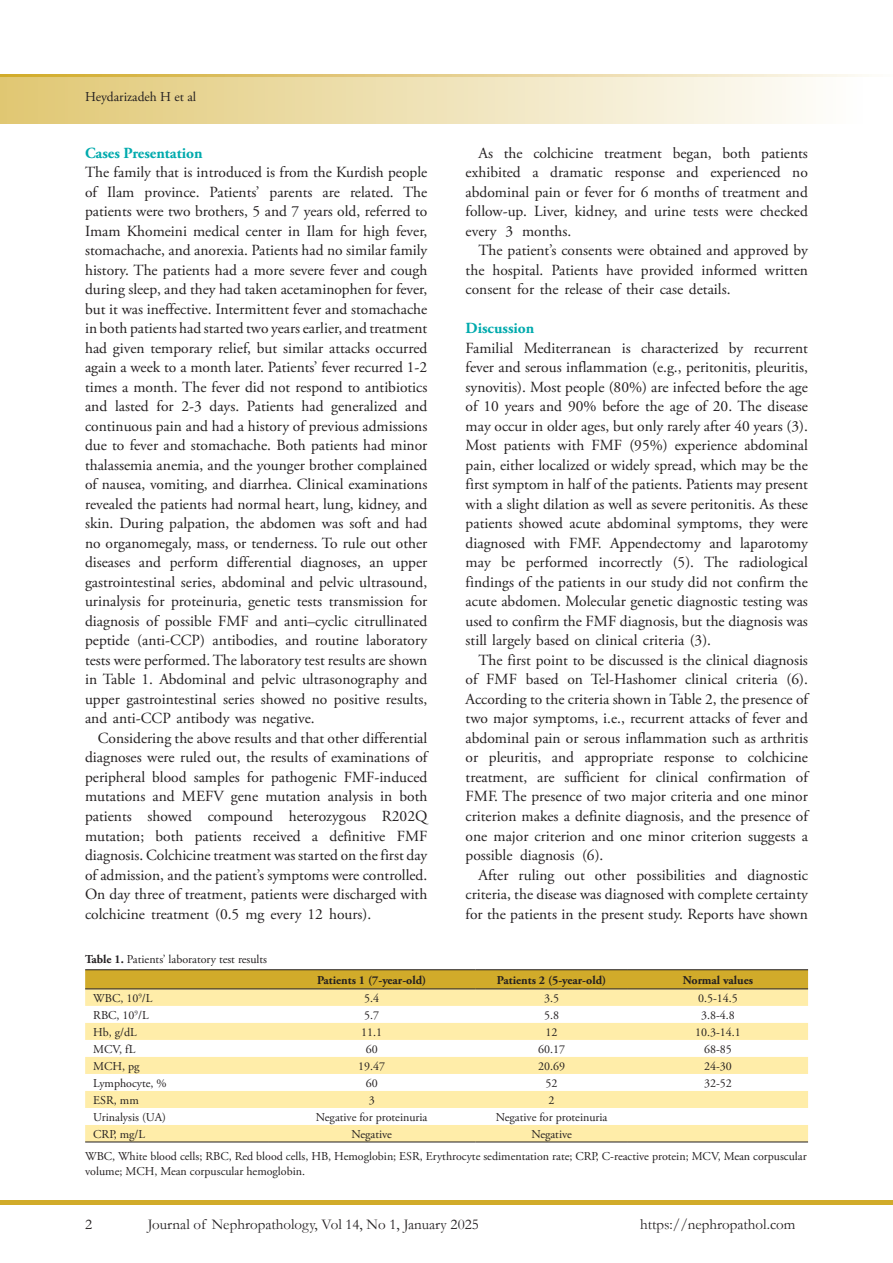
<style>
.page{position:relative;width:893px;height:1263px;background:#fff}
.page>*{position:absolute;margin:0;border:0;box-sizing:border-box;transform-origin:0 0}
.t1{font:15.45px/19.5px "Adobe Garamond Pro";color:#231f20;text-align:justify}
.Body_Text{font:700 15.45px "Adobe Garamond Pro";color:#00aaad}
.t2{font:15px "Garamond";color:#231f20}
.t3{font:13.5px "Adobe Garamond Pro";color:#231f20}
.t4{font:12px/15px "Adobe Garamond Pro";color:#231f20}
.t5{font:700 12px "Adobe Garamond Pro";color:#231f20}
.s1{font-weight:700}
</style>
<div class="page">
<div style="left:0;top:77px;width:893px;height:46px;background:linear-gradient(to right,#e0c773,#fff)"></div>
<hr style="left:0;top:1200px;width:893px;height:4px;background:#d1ab2a">
<hr style="left:892px;top:77px;width:1px;height:46px;background:#d1ab2a">
<svg style="left:0;top:75px;width:862px;height:2px;background:#e5cf8b"></svg>
<div style="left:85px;top:970px;width:723px;height:18px;background:#d1ab2a"></div>
<svg style="left:85px;top:989px;width:723px;height:152px;fill:#ffeda9"></svg>
<hr style="left:85px;top:969px;width:183px;height:1px;background:#231f20">
<hr style="left:268px;top:969px;width:207px;height:1px;background:#231f20">
<hr style="left:475px;top:969px;width:153px;height:1px;background:#231f20">
<hr style="left:628px;top:969px;width:180px;height:1px;background:#231f20">
<hr style="left:85px;top:988px;width:183px;height:1px;background:#231f20">
<hr style="left:268px;top:988px;width:207px;height:1px;background:#231f20">
<hr style="left:475px;top:988px;width:153px;height:1px;background:#231f20">
<hr style="left:628px;top:988px;width:180px;height:1px;background:#231f20">
<hr style="left:85px;top:1141px;width:183px;height:1px;background:#231f20">
<hr style="left:268px;top:1141px;width:207px;height:1px;background:#231f20">
<hr style="left:475px;top:1141px;width:153px;height:1px;background:#231f20">
<hr style="left:628px;top:1141px;width:180px;height:1px;background:#231f20">
<p class="t3" style="left:85px;top:89px;width:113px">Heydarizadeh H et al</p>
<p class="Body_Text" style="left:85px;top:144px;width:119px">Cases Presentation</p>
<p class="t1" style="left:85px;top:163px;width:344px">The family that is introduced is from the Kurdish people of Ilam province. Patients’ parents are related. The patients were two brothers, 5 and 7 years old, referred to Imam Khomeini medical center in Ilam for high fever, stomachache, and anorexia. Patients had no similar family history. The patients had a more severe fever and cough during sleep, and they had taken acetaminophen for fever, but it was ineffective. Intermittent fever and stomachache in both patients had started two years earlier, and treatment had given temporary relief, but similar attacks occurred again a week to a month later. Patients’ fever recurred 1-2 times a month. The fever did not respond to antibiotics and lasted for 2-3 days. Patients had generalized and continuous pain and had a history of previous admissions due to fever and stomachache. Both patients had minor thalassemia anemia, and the younger brother complained of nausea, vomiting, and diarrhea. Clinical examinations revealed the patients had normal heart, lung, kidney, and skin. During palpation, the abdomen was soft and had no organomegaly, mass, or tenderness. To rule out other diseases and perform differential diagnoses, an upper gastrointestinal series, abdominal and pelvic ultrasound, urinalysis for proteinuria, genetic tests transmission for diagnosis of possible FMF and anti–cyclic citrullinated peptide (anti-CCP) antibodies, and routine laboratory tests were performed. The laboratory test results are shown in Table 1. Abdominal and pelvic ultrasonography and upper gastrointestinal series showed no positive results, and anti-CCP antibody was negative.</p>
<p class="t1" style="left:85px;top:729px;width:344px;text-indent:13px">Considering the above results and that other differential diagnoses were ruled out, the results of examinations of peripheral blood samples for pathogenic FMF-induced mutations and MEFV gene mutation analysis in both patients showed compound heterozygous R202Q mutation; both patients received a definitive FMF diagnosis. Colchicine treatment was started on the first day of admission, and the patient’s symptoms were controlled.<br>On day three of treatment, patients were discharged with colchicine treatment (0.5 mg every 12 hours).</p>
<p class="t4" style="left:85px;top:952px;width:183px"><span class="s1">Table 1.</span> Patients’ laboratory test results</p>
<p class="t1" style="left:466px;top:144px;width:344px;text-indent:13px">As the colchicine treatment began, both patients exhibited a dramatic response and experienced no abdominal pain or fever for 6 months of treatment and follow-up. Liver, kidney, and urine tests were checked every 3 months.</p>
<p class="t1" style="left:466px;top:241px;width:344px;text-indent:13px">The patient’s consents were obtained and approved by the hospital. Patients have provided informed written consent for the release of their case details.</p>
<p class="Body_Text" style="left:466px;top:320px;width:70px">Discussion</p>
<p class="t1" style="left:466px;top:339px;width:344px">Familial Mediterranean is characterized by recurrent fever and serous inflammation (e.g., peritonitis, pleuritis, synovitis). Most people (80%) are infected before the age of 10 years and 90% before the age of 20. The disease may occur in older ages, but only rarely after 40 years (3).<br>Most patients with FMF (95%) experience abdominal pain, either localized or widely spread, which may be the first symptom in half of the patients. Patients may present with a slight dilation as well as severe peritonitis. As these patients showed acute abdominal symptoms, they were diagnosed with FMF. Appendectomy and laparotomy may be performed incorrectly (5). The radiological findings of the patients in our study did not confirm the acute abdomen. Molecular genetic diagnostic testing was used to confirm the FMF diagnosis, but the diagnosis was still largely based on clinical criteria (3).</p>
<p class="t1" style="left:466px;top:651px;width:344px;text-indent:13px">The first point to be discussed is the clinical diagnosis of FMF based on Tel-Hashomer clinical criteria (6).<br>According to the criteria shown in Table 2, the presence of two major symptoms, i.e., recurrent attacks of fever and abdominal pain or serous inflammation such as arthritis or pleuritis, and appropriate response to colchicine treatment, are sufficient for clinical confirmation of FMF. The presence of two major criteria and one minor criterion makes a definite diagnosis, and the presence of one major criterion and one minor criterion suggests a possible diagnosis (6).</p>
<p class="t1" style="left:466px;top:865px;width:344px;text-indent:13px">After ruling out other possibilities and diagnostic criteria, the disease was diagnosed with complete certainty for the patients in the present study. Reports have shown</p>
<p class="t5" style="left:317px;top:973px;width:111px">Patients 1 (7-year-old)</p>
<p class="t5" style="left:497px;top:973px;width:111px">Patients 2 (5-year-old)</p>
<p class="t5" style="left:683px;top:973px;width:72px">Normal values</p>
<p class="t4" style="left:93px;top:991px;width:61px">WBC, 10<sup>9</sup>/L</p>
<p class="t4" style="left:364px;top:991px;width:16px">5.4</p>
<p class="t4" style="left:544px;top:991px;width:16px">3.5</p>
<p class="t4" style="left:698px;top:991px;width:41px">0.5-14.5</p>
<p class="t4" style="left:93px;top:1008px;width:57px">RBC, 10<sup>9</sup>/L</p>
<p class="t4" style="left:364px;top:1008px;width:16px">5.7</p>
<p class="t4" style="left:544px;top:1008px;width:16px">5.8</p>
<p class="t4" style="left:701px;top:1008px;width:35px">3.8-4.8</p>
<p class="t4" style="left:93px;top:1025px;width:45px">Hb, g/dL</p>
<p class="t4" style="left:361px;top:1025px;width:22px">11.1</p>
<p class="t4" style="left:546px;top:1025px;width:13px">12</p>
<p class="t4" style="left:695px;top:1025px;width:47px">10.3-14.1</p>
<p class="t4" style="left:93px;top:1042px;width:44px">MCV, fL</p>
<p class="t4" style="left:366px;top:1042px;width:13px">60</p>
<p class="t4" style="left:538px;top:1042px;width:28px">60.17</p>
<p class="t4" style="left:704px;top:1042px;width:29px">68-85</p>
<p class="t4" style="left:93px;top:1059px;width:48px">MCH, pg</p>
<p class="t4" style="left:358px;top:1059px;width:28px">19.47</p>
<p class="t4" style="left:538px;top:1059px;width:28px">20.69</p>
<p class="t4" style="left:704px;top:1059px;width:29px">24-30</p>
<p class="t4" style="left:93px;top:1076px;width:75px">Lymphocyte, %</p>
<p class="t4" style="left:366px;top:1076px;width:13px">60</p>
<p class="t4" style="left:546px;top:1076px;width:13px">52</p>
<p class="t4" style="left:704px;top:1076px;width:29px">32-52</p>
<p class="t4" style="left:93px;top:1093px;width:47px">ESR, mm</p>
<p class="t4" style="left:369px;top:1093px;width:7px">3</p>
<p class="t4" style="left:549px;top:1093px;width:7px">2</p>
<p class="t4" style="left:93px;top:1110px;width:74px">Urinalysis (UA)</p>
<p class="t4" style="left:316px;top:1110px;width:113px">Negative for proteinuria</p>
<p class="t4" style="left:496px;top:1110px;width:113px">Negative for proteinuria</p>
<p class="t4" style="left:93px;top:1127px;width:53px">CRP, mg/L</p>
<p class="t4" style="left:351px;top:1127px;width:42px">Negative</p>
<p class="t4" style="left:531px;top:1127px;width:42px">Negative</p>
<p class="t4" style="left:85px;top:1149px;width:723px">WBC, White blood cells; RBC, Red blood cells, HB, Hemoglobin; ESR, Erythrocyte sedimentation rate; CRP, C-reactive protein; MCV, Mean corpuscular volume; MCH, Mean corpuscular hemoglobin.</p>
<p class="t2" style="left:85px;top:1214px;width:9px">2</p>
<p class="t2" style="left:148px;top:1214px;width:332px">Journal of Nephropathology, Vol 14, No 1, January 2025</p>
<p class="t2" style="left:640px;top:1214px;width:157px">https://nephropathol.com</p>
</div>
